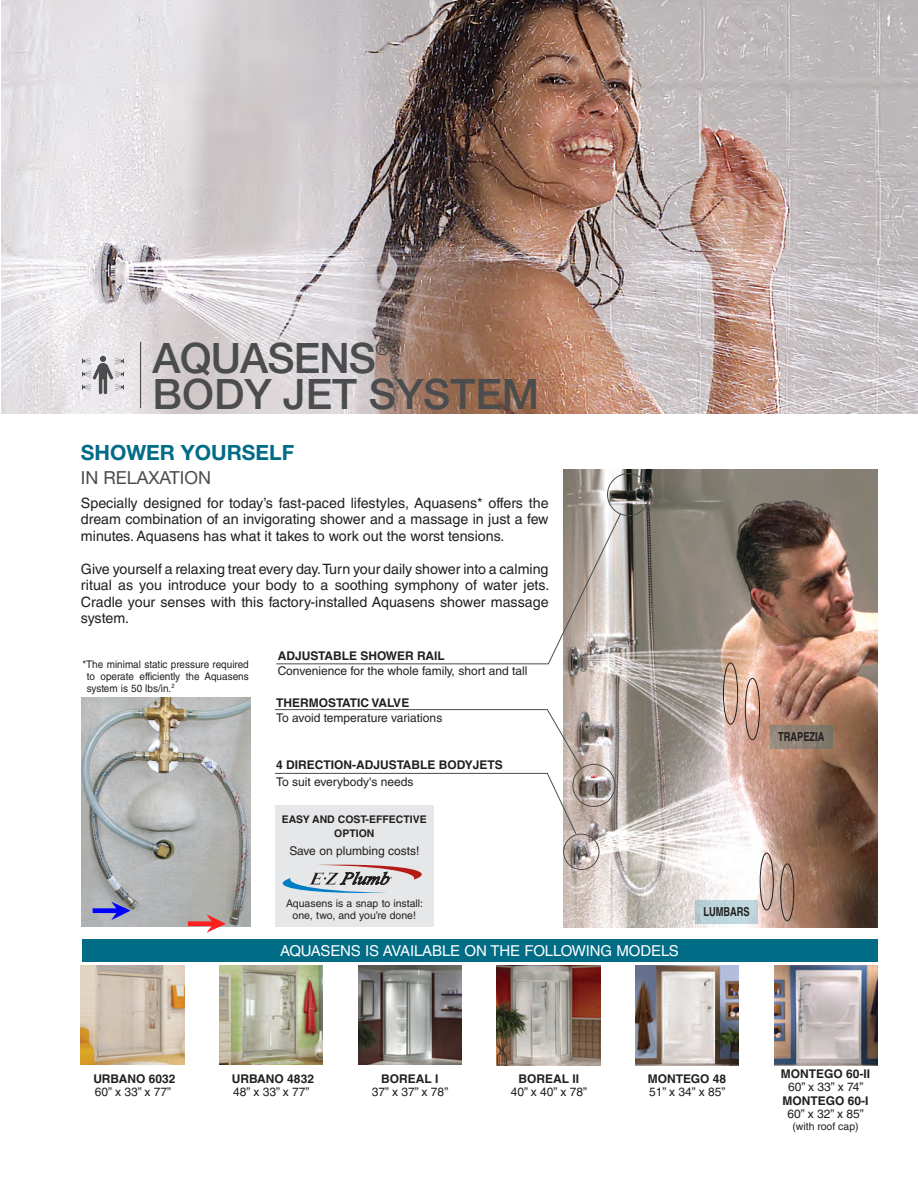
<style>
.page{position:relative;width:918px;height:1188px;background:#fff}
.page>*{position:absolute;margin:0;border:0;box-sizing:border-box;transform-origin:0 0}
.t1{font:500 42px "Helvetica Neue LT Std";color:#4b4c4d}
.t2{font:500 42px "Helvetica Neue LT Std";letter-spacing:-.02em;color:#4b4c4d}
.t3{font:700 21px "Helvetica Neue LT Std";color:#006c85}
.t4{font:500 18.3px "Helvetica Neue LT Std";color:#4b4c4d}
.t5{font:18px "Helvetica Neue LT Std";color:#4b4c4d}
._02_Product_Name{font:15px "Helvetica LT Std";letter-spacing:-.01em;color:#fff}
.t6{font:14.25px/16.5px "Helvetica LT Std";color:#231f20;text-align:justify}
.t7{font:700 12.45px "Helvetica LT Std";color:#231f20;scale:.75 1}
.description_system{font:12px "Helvetica LT Std";color:#231f20}
.t8{font:700 12px/13.5px "Helvetica LT Std";color:#231f20;text-align:center}
.t9{font:10.5px/12px "Helvetica LT Std";color:#231f20;text-align:justify;scale:.95 1}
.t10{font:10.5px/12px "Helvetica LT Std";color:#231f20;text-align:center}
.t11{font:700 10.5px/14px "Helvetica LT Std";color:#231f20;text-align:center}
.s1{font-weight:400}
</style>
<div class="page">
<img style="left:2px;top:0;width:916px;height:414px">
<svg style="left:82px;top:356px;width:42px;height:38px;background:#bfbdbf"></svg>
<hr style="left:140px;top:342px;width:1px;height:66px;background:#4b4c4d">
<img style="left:564px;top:470px;width:314px;height:458px">
<div style="left:573px;top:764px;width:42px;height:43px;border:1px solid #4b4c4d;border-radius:50%"></div>
<div style="left:563px;top:834px;width:36px;height:36px;border:1px solid #4b4c4d;border-radius:50%"></div>
<div style="left:745px;top:678px;width:15px;height:62px;border:1px solid #231f20;border-radius:50%"></div>
<div style="left:723px;top:663px;width:15px;height:62px;border:1px solid #231f20;border-radius:50%"></div>
<svg style="left:770px;top:725px;width:63px;height:23px"></svg>
<div style="left:780px;top:864px;width:14px;height:57px;border:1px solid #231f20;border-radius:50%"></div>
<div style="left:760px;top:853px;width:14px;height:57px;border:1px solid #231f20;border-radius:50%"></div>
<div style="left:695px;top:900px;width:63px;height:23px;background:linear-gradient(to right,#b5ced3,#c1dae1)"></div>
<div style="left:275px;top:806px;width:159px;height:121px;background:#e6e7e9"></div>
<svg style="left:282px;top:865px;width:140px;height:28px"></svg>
<img style="left:81px;top:698px;width:169px;height:229px">
<svg style="left:188px;top:914px;width:38px;height:19px"></svg>
<svg style="left:93px;top:902px;width:38px;height:18px"></svg>
<svg style="left:276px;top:513px;width:346px;height:152px"></svg>
<div style="left:607px;top:473px;width:43px;height:43px;border:1px solid #4b4c4d;border-radius:50%"></div>
<svg style="left:274px;top:709px;width:308px;height:126px"></svg>
<div style="left:82px;top:939px;width:796px;height:23px;background:#006c85"></div>
<img style="left:81px;top:965px;width:103px;height:100px">
<img style="left:220px;top:965px;width:103px;height:100px">
<img style="left:358px;top:965px;width:104px;height:100px">
<img style="left:497px;top:965px;width:103px;height:100px">
<img style="left:636px;top:965px;width:103px;height:100px">
<img style="left:774px;top:965px;width:104px;height:100px">
<p class="t2" style="left:153px;top:333px;width:225px">AQUASENS</p>
<p class="t4" style="left:375px;top:338px;width:16px">®</p>
<p class="t1" style="left:153px;top:369px;width:388px">BODY JET SYSTEM</p>
<p class="t3" style="left:81px;top:440px;width:215px">SHOWER YOURSELF</p>
<p class="t5" style="left:81px;top:467px;width:132px">IN RELAXATION</p>
<p class="t6" style="left:81px;top:494px;width:469px">Specially designed for today’s fast-paced lifestyles, Aquasens* offers the dream combination of an invigorating shower and a massage in just a few minutes. Aquasens has what it takes to work out the worst tensions.</p>
<p class="t6" style="left:81px;top:560px;width:470px">Give yourself a relaxing treat every day. Turn your daily shower into a calming ritual as you introduce your body to a soothing symphony of water jets.<br>Cradle your senses with this factory-installed Aquasens shower massage system.</p>
<p class="t9" style="left:87px;top:658px;width:172px;text-indent:-4px">*The minimal static pressure required to operate efficiently the Aquasens system is 50 lbs/in.<sup>2</sup></p>
<p class="t8" style="left:278px;top:649px;width:169px">ADJUSTABLE SHOWER RAIL</p>
<p class="description_system" style="left:278px;top:664px;width:251px">Convenience for the whole family, short and tall</p>
<p class="t8" style="left:276px;top:696px;width:135px">THERMOSTATIC VALVE</p>
<p class="description_system" style="left:276px;top:711px;width:168px">To avoid temperature variations</p>
<p class="t8" style="left:276px;top:758px;width:228px">4 DIRECTION-ADJUSTABLE BODYJETS</p>
<p class="description_system" style="left:276px;top:775px;width:139px">To suit everybody's needs</p>
<p class="t11" style="left:282px;top:813px;width:146px">EASY AND COST-EFFECTIVE<br>OPTION</p>
<p class="description_system" style="left:289px;top:844px;width:132px">Save on plumbing costs!</p>
<p class="t10" style="left:286px;top:897px;width:138px">Aquasens is a snap to install: one, two, and you’re done!</p>
<p class="_02_Product_Name" style="left:280px;top:942px;width:400px">AQUASENS IS AVAILABLE ON THE FOLLOWING MODELS</p>
<p class="t7" style="left:703px;top:904px;width:63px">LUMBARS</p>
<p class="t7" style="left:778px;top:729px;width:63px">TRAPEZIA</p>
<p class="t8" style="left:93px;top:1071px;width:84px">URBANO 6032</p>
<p class="description_system" style="left:95px;top:1085px;width:78px">60” x 33” x 77”</p>
<p class="t8" style="left:232px;top:1071px;width:84px">URBANO 4832</p>
<p class="description_system" style="left:233px;top:1085px;width:78px">48” x 33” x 77”</p>
<p class="t8" style="left:381px;top:1071px;width:59px">BOREAL I</p>
<p class="description_system" style="left:372px;top:1085px;width:78px">37” x 37” x 78”</p>
<p class="t8" style="left:518px;top:1071px;width:62px">BOREAL II</p>
<p class="description_system" style="left:511px;top:1085px;width:78px">40” x 40” x 78”</p>
<p class="t8" style="left:648px;top:1071px;width:80px">MONTEGO 48</p>
<p class="description_system" style="left:649px;top:1085px;width:78px">51” x 34” x 85”</p>
<p class="t8" style="left:781px;top:1067px;width:91px">MONTEGO 60-II<br><span class="s1">60” x 33” x 74”<br></span>MONTEGO 60-I<br><span class="s1">60” x 32” x 85”</span></p>
<p class="t10" style="left:792px;top:1121px;width:68px">(with roof cap)</p>
</div>
